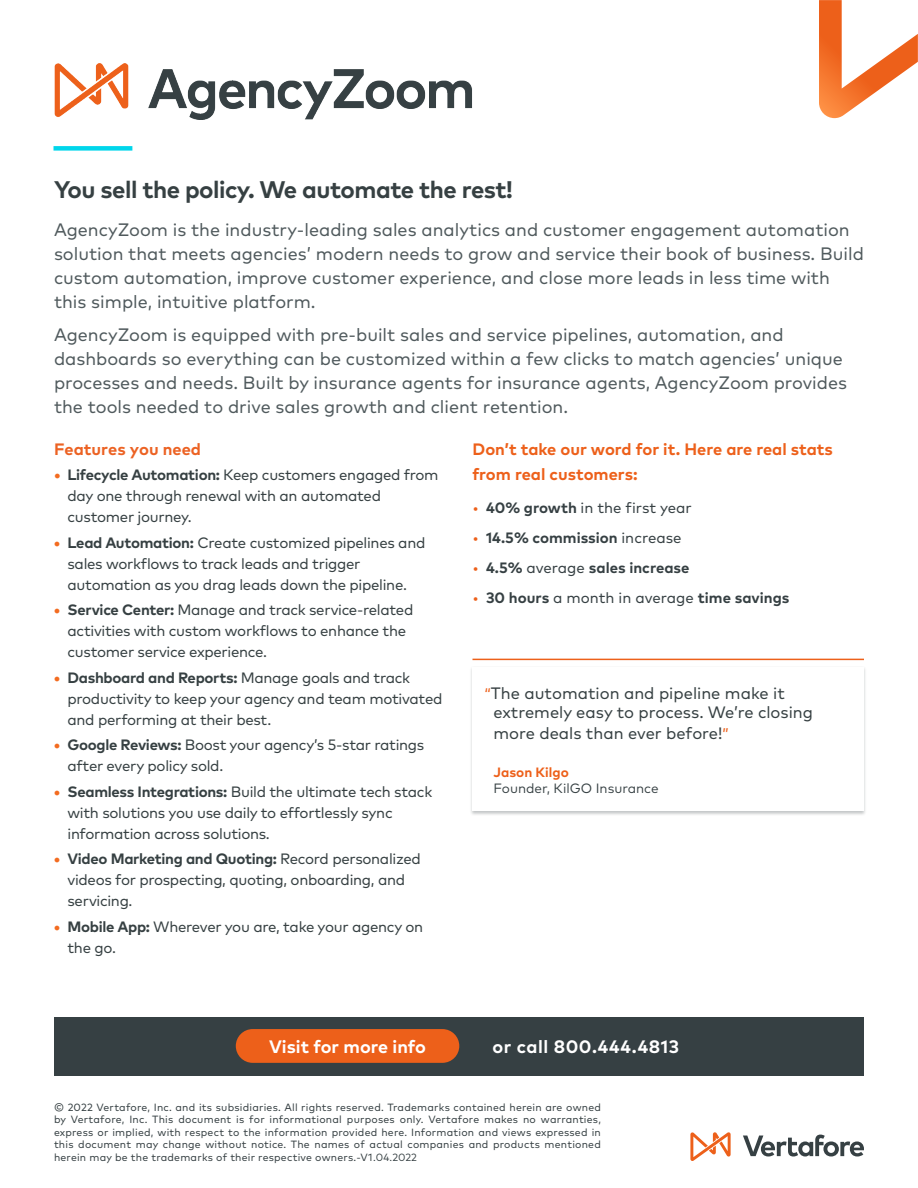
<style>
.page{position:relative;width:918px;height:1188px;background:#fff}
.page>*{position:absolute;margin:0;border:0;box-sizing:border-box;transform-origin:0 0}
.t1{font:700 24px "Mark Pro";letter-spacing:-.02em;color:#364042}
.t2{font:18px/24px "Mark Pro";color:#505a5d}
.t3{font:700 18px "Mark Pro";letter-spacing:.03em;color:#fff}
.t4{font:700 18px "Mark Pro";color:#fff}
.t5{font:16.5px/19.5px "Mark Pro";color:#364042}
.t6{font:700 16.5px/25.5px "Mark Pro";color:#ed601a}
.t7{font:700 16.5px "Mark Pro";color:#ec6223}
.t8{font:15px/21px "Mark Pro";letter-spacing:-.02em;color:#364042}
.t9{font:700 15px "Mark Pro";color:#364043}
.t10{font:15px "Mark Pro";color:#364043}
.t11{font:13.5px "Mark Pro";color:#364043}
.t12{font:700 13.5px "Mark Pro";color:#ed601a}
.t13{font:10.5px/12.6px "Mark Pro";letter-spacing:.02em;color:#364043;text-align:justify}
.s1{font-weight:700;color:#f36c21}
.s2{font-weight:700}
.s3{color:#ed601a}
.s4{font-weight:400;color:#ed601a}
.s5{font-weight:400}
.s6{font-size:15px;color:#ed601a}
.s7{font-style:inherit}
</style>
<div class="page">
<svg style="left:690px;top:1132px;width:41px;height:29px"></svg>
<svg style="left:743px;top:1135px;width:121px;height:22px"></svg>
<div style="left:54px;top:1017px;width:810px;height:59px;background:#364043"></div>
<div style="left:469px;top:666px;width:398px;height:150px;background:#364043;opacity:.3"></div>
<div style="left:472px;top:668px;width:392px;height:143px;background:#fff"></div>
<hr style="left:472px;top:659px;width:392px;height:1px;background:#ed601a">
<div style="left:54px;top:146px;width:78px;height:5px;background:#00d6eb"></div>
<div style="left:236px;top:1029px;width:223px;height:34px;background:#ed601a;border-radius:17px"></div>
<svg style="left:819px;top:0;width:99px;height:118px"></svg>
<img style="left:54px;top:64px;width:418px;height:56px">
<h1 class="t1" style="left:54px;top:172px;width:460px">You sell the policy. We automate the rest!</h1>
<p class="t2" style="left:54px;top:216px;width:811px">AgencyZoom is the industry-leading sales analytics and customer engagement automation solution that meets agencies’ modern needs to grow and service their book of business. Build custom automation, improve customer experience, and close more leads in less time with this simple, intuitive platform.</p>
<p class="t2" style="left:54px;top:321px;width:795px">AgencyZoom is equipped with pre-built sales and service pipelines, automation, and dashboards so everything can be customized within a few clicks to match agencies’ unique processes and needs. Built by insurance agents for insurance agents, AgencyZoom provides the tools needed to drive sales growth and client retention.</p>
<p class="t7" style="left:54px;top:436px;width:149px">Features you need</p>
<p class="t8" style="left:67px;top:463px;width:372px;text-indent:-13px"><span class="s1">•</span> <span class="s2">Lifecycle Automation:</span> Keep customers engaged from day one through renewal with an automated customer journey.</p>
<p class="t8" style="left:67px;top:531px;width:359px;text-indent:-14px"><span class="s1">•</span> <span class="s2">Lead Automation:</span> Create customized pipelines and sales workflows to track leads and trigger automation as you drag leads down the pipeline.</p>
<p class="t8" style="left:67px;top:598px;width:347px;text-indent:-14px"><span class="s1">•</span> <span class="s2">Service Center:</span> Manage and track service-related activities with custom workflows to enhance the customer service experience.</p>
<p class="t8" style="left:67px;top:666px;width:377px;text-indent:-14px"><span class="s1">•</span> <span class="s2">Dashboard and Reports:</span> Manage goals and track productivity to keep your agency and team motivated and performing at their best.</p>
<p class="t8" style="left:67px;top:733px;width:358px;text-indent:-14px"><span class="s1">•</span> <span class="s2">Google Reviews:</span> Boost your agency’s 5-star ratings after every policy sold.</p>
<p class="t8" style="left:67px;top:780px;width:366px;text-indent:-14px"><span class="s1">•</span> <span class="s2">Seamless Integrations:</span> Build the ultimate tech stack with solutions you use daily to effortlessly sync information across solutions.</p>
<p class="t8" style="left:67px;top:847px;width:355px;text-indent:-14px"><span class="s1">•</span> <span class="s2">Video Marketing and Quoting:</span> Record personalized videos for prospecting, quoting, onboarding, and servicing.</p>
<p class="t8" style="left:67px;top:915px;width:357px;text-indent:-14px"><span class="s1">•</span> <span class="s2">Mobile App:</span> Wherever you are, take your agency on the go.</p>
<p class="t6" style="left:472px;top:435px;width:362px">Don’t take our word for it. Here are real stats from real customers:</p>
<p class="t10" style="left:472px;top:496px;width:221px"><span class="s3">•</span> <span class="s2">40% growth</span> in the first year</p>
<p class="t9" style="left:472px;top:526px;width:211px"><span class="s4">•</span> 14.5% commission <span class="s5">increase</span></p>
<p class="t9" style="left:472px;top:556px;width:219px"><span class="s4">•</span> 4.5% <span class="s5">average</span> sales increase</p>
<p class="t9" style="left:472px;top:586px;width:318px"><span class="s4">•</span> 30 hours <span class="s5">a month in average</span> time savings</p>
<p class="t5" style="left:494px;top:682px;width:321px;text-indent:-9px"><span class="s6">“</span>The automation and pipeline make it extremely easy to process. We’re closing</p>
<p class="t5" style="left:494px;top:722px;width:237px">more deals than ever before!<span class="s6">”</span></p>
<p class="t12" style="left:494px;top:762px;width:77px">Jason Kilgo</p>
<p class="t11" style="left:494px;top:778px;width:167px">Founder, KilGO Insurance</p>
<p class="t4" style="left:269px;top:1033px;width:158px">Visit for more info</p>
<p class="t3" style="left:493px;top:1033px;width:188px">or call 800.444.4813</p>
<p class="t13" style="left:54px;top:1100px;width:548px">© 2022 Vertafore, Inc. and its subsidiaries. All rights reserved. Trademarks contained herein are owned by Vertafore, Inc. This document is for informational purposes only. Vertafore makes no warranties, express or implied, with respect to the information provided here. Information and views expressed in this document may change without notice. The names of actual companies and products mentioned herein may be the trademarks of their respective owners.-V1<span class="s7">.04.2022</span></p>
</div>
